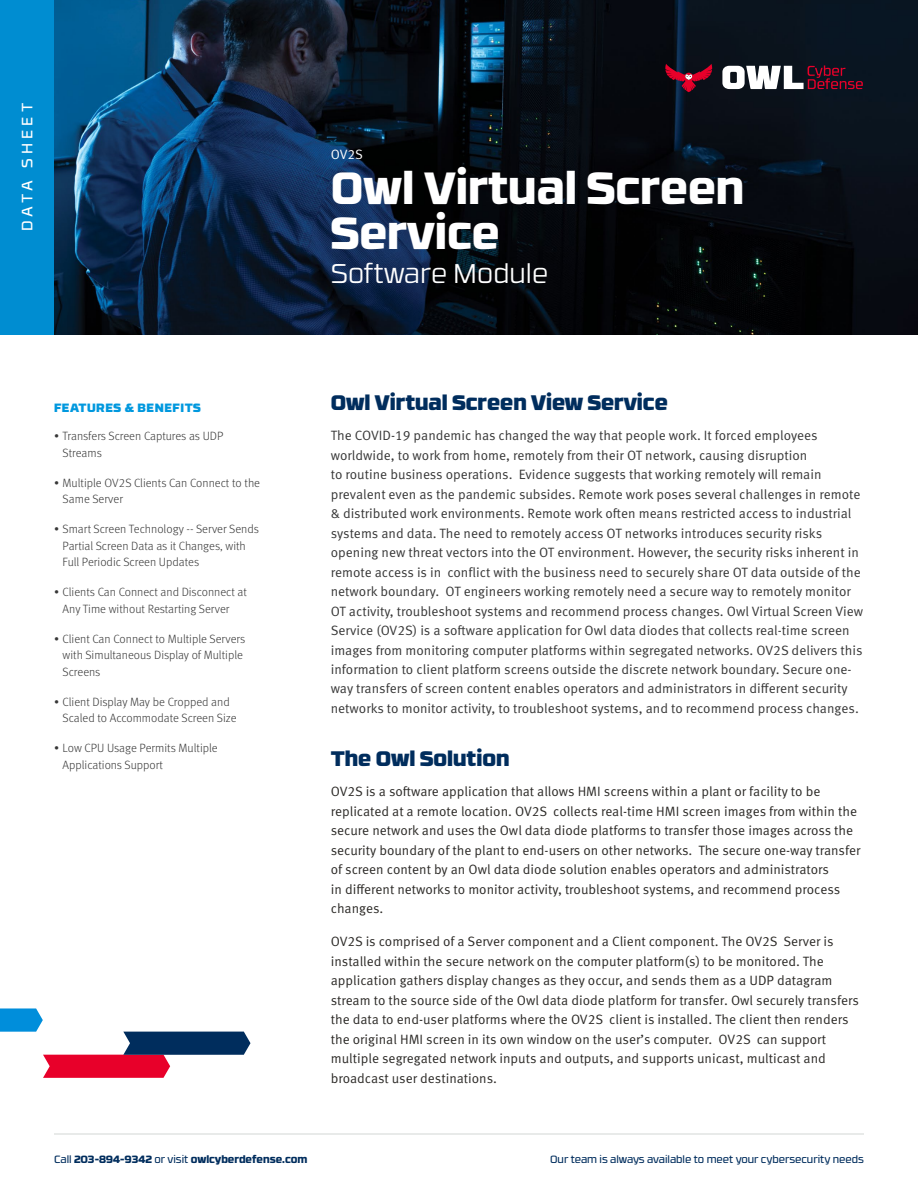
<style>
.page{position:relative;width:918px;height:1188px;background:#fff}
.page>*{position:absolute;margin:0;border:0;box-sizing:border-box;transform-origin:0 0}
.t1{font:800 45px/45px "RB No 3.1";color:#fff}
.t2{font:300 27px "RB No 3.1";color:#fff}
.t3{font:900 21px "RB No 3.1";color:#002d5d}
.t4{font:15px "RB No 3.1";letter-spacing:.28em;color:#fff}
.t5{font:13.5px/19.5px "Meta Pro Norm";color:#373737}
.t6{font:13.5px/19.5px "Meta Pro Norm";color:#2c2a27}
.t7{font:13.5px "Meta Pro Norm";color:#fff}
.t8{font:300 12px/16.5px "Meta Pro";color:#373737}
.t9{font:900 12px "RB No 3.1";letter-spacing:.04em;color:#0098de}
.t10{font:10.5px "RB No 3.1";color:#002d5d}
.t11{font:800 10.5px "RB No 3.1";color:#002d5d}
.s1{font-weight:400}
</style>
<div class="page">
<img style="left:54px;top:0;width:864px;height:334px">
<hr style="left:54px;top:1134px;width:810px;height:1px;background:#d3d7d5">
<svg style="left:722px;top:65px;width:141px;height:24px"></svg>
<svg style="left:665px;top:64px;width:47px;height:28px"></svg>
<div style="left:0;top:0;width:54px;height:334px;background:#008dd1"></div>
<svg style="left:0;top:1008px;width:251px;height:70px"></svg>
<p class="t4" style="left:16px;top:231px;width:130px;rotate:-90deg">DATA SHEET</p>
<p class="t7" style="left:331px;top:144px;width:34px">OV2S</p>
<h1 class="t1" style="left:331px;top:162px;width:415px">Owl Virtual Screen<br>Service</h1>
<h2 class="t2" style="left:331px;top:254px;width:219px">Software Module</h2>
<p class="t9" style="left:54px;top:397px;width:148px">FEATURES &amp; BENEFITS</p>
<p class="t8" style="left:63px;top:427px;width:162px;text-indent:-9px">• Transfers Screen Captures as UDP<br>Streams</p>
<p class="t8" style="left:63px;top:474px;width:199px;text-indent:-9px">• Multiple OV2S Clients Can Connect to the<br>Same Server</p>
<p class="t8" style="left:63px;top:520px;width:198px;text-indent:-9px">• Smart Screen Technology -- Server Sends<br>Partial Screen Data as it Changes, with<br>Full Periodic Screen Updates</p>
<p class="t8" style="left:63px;top:583px;width:186px;text-indent:-9px">• Clients Can Connect and Disconnect at<br>Any Time without Restarting Server</p>
<p class="t8" style="left:63px;top:630px;width:184px;text-indent:-9px">• Client Can Connect to Multiple Servers with Simultaneous Display of Multiple<br>Screens</p>
<p class="t8" style="left:63px;top:693px;width:175px;text-indent:-9px">• Client Display May be Cropped and<br>Scaled to Accommodate Screen Size</p>
<p class="t8" style="left:63px;top:739px;width:157px;text-indent:-9px">• Low CPU Usage Permits Multiple<br>Applications Support</p>
<h3 class="t3" style="left:331px;top:385px;width:339px">Owl Virtual Screen View Service</h3>
<p class="t5" style="left:331px;top:425px;width:534px">The COVID-19 pandemic has changed the way that people work. It forced employees worldwide, to work from home, remotely from their OT network, causing disruption<br>to routine business operations. Evidence suggests that working remotely will remain prevalent even as the pandemic subsides. Remote work poses several challenges in remote &amp; distributed work environments. Remote work often means restricted access to industrial systems and data. The need to remotely access OT networks introduces security risks opening new threat vectors into the OT environment. However, the security risks inherent in remote access is in conflict with the business need to securely share OT data outside of the network boundary. OT engineers working remotely need a secure way to remotely monitor OT activity, troubleshoot systems and recommend process changes. Owl Virtual Screen View Service (OV2S) is a software application for Owl data diodes that collects real-time screen images from monitoring computer platforms within segregated networks. OV2S delivers this information to client platform screens outside the discrete network boundary. Secure one&shy;way transfers of screen content enables operators and administrators in different security networks to monitor activity, to troubleshoot systems, and to recommend process changes.</p>
<h3 class="t3" style="left:331px;top:741px;width:180px">The Owl Solution</h3>
<p class="t6" style="left:331px;top:781px;width:531px">OV2S is a software application that allows HMI screens within a plant or facility to be replicated at a remote location. OV2S collects real-time HMI screen images from within the secure network and uses the Owl data diode platforms to transfer those images across the security boundary of the plant to end-users on other networks. The secure one-way transfer of screen content by an Owl data diode solution enables operators and administrators<br>in different networks to monitor activity, troubleshoot systems, and recommend process changes.</p>
<p class="t6" style="left:331px;top:931px;width:530px">OV2S is comprised of a Server component and a Client component. The OV2S Server is installed within the secure network on the computer platform(s) to be monitored. The application gathers display changes as they occur, and sends them as a UDP datagram stream to the source side of the Owl data diode platform for transfer. Owl securely transfers the data to end-user platforms where the OV2S client is installed. The client then renders the original HMI screen in its own window on the user’s computer. OV2S can support multiple segregated network inputs and outputs, and supports unicast, multicast and broadcast user destinations.</p>
<p class="t11" style="left:54px;top:1151px;width:255px"><span class="s1">Call</span> 203-894-9342 <span class="s1">or visit</span> owlcyberdefense.com</p>
<p class="t10" style="left:550px;top:1152px;width:315px">Our team is always available to meet your cybersecurity needs</p>
</div>
